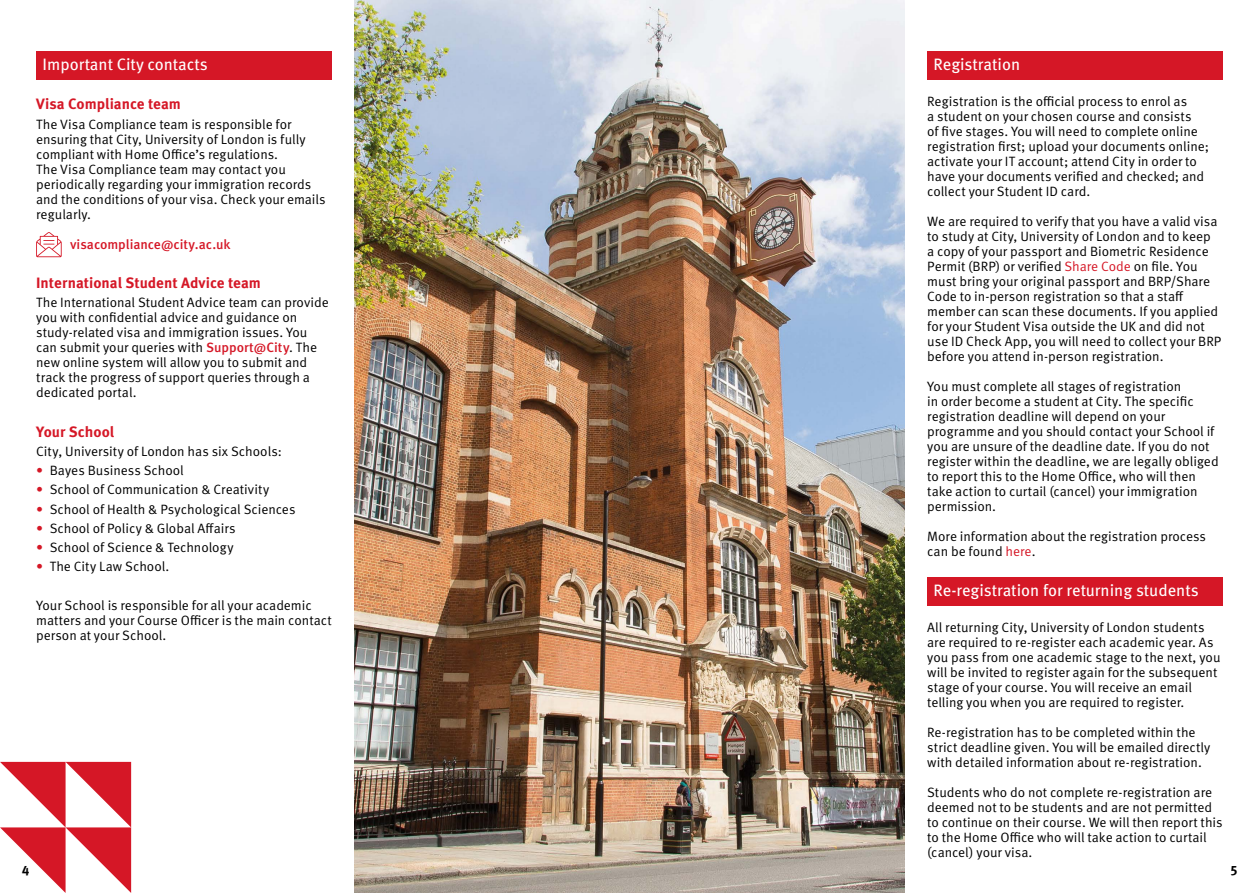
<style>
.page{position:relative;width:1259px;height:893px;background:#fff}
.page>*{position:absolute;margin:0;border:0;box-sizing:border-box;transform-origin:0 0}
.t1{font:16.5px "Meta Pro";color:#fff}
.t2{font:700 15px "Meta Pro";color:#d51726}
.Body_9_10{font:13.5px/15px "Meta Pro Norm";letter-spacing:-.005em;color:#000}
.Body_9_10-2{font:500 13.5px "Meta Pro";letter-spacing:-.005em;color:#d51726}
.t3{font:700 13.5px "Meta Pro";color:#000}
.s1{font-family:"Meta Pro";font-weight:500;color:#d51726}
.s2{color:#d51726}
</style>
<div class="page">
<img style="left:354px;top:0;width:551px;height:893px">
<div style="left:36px;top:51px;width:296px;height:28px;background:#d51726"></div>
<svg style="left:36px;top:232px;width:26px;height:25px"></svg>
<div style="left:927px;top:51px;width:295px;height:28px;background:#d51726"></div>
<div style="left:927px;top:577px;width:295px;height:28px;background:#d51726"></div>
<svg style="left:0;top:762px;width:131px;height:131px"></svg>
<h3 class="t1" style="left:43px;top:51px;width:167px">Important City contacts</h3>
<h4 class="t2" style="left:36px;top:93px;width:146px">Visa Compliance team</h4>
<p class="Body_9_10" style="left:36px;top:116px;width:291px">The Visa Compliance team is responsible for ensuring that City, University of London is fully compliant with Home Office’s regulations.<br>The Visa Compliance team may contact you periodically regarding your immigration records and the conditions of your visa. Check your emails regularly.</p>
<p class="Body_9_10-2" style="left:70px;top:234px;width:162px">visacompliance@city.ac.uk</p>
<h4 class="t2" style="left:36px;top:271px;width:226px">International Student Advice team</h4>
<p class="Body_9_10" style="left:36px;top:294px;width:294px">The International Student Advice team can provide you with confidential advice and guidance on study-related visa and immigration issues. You can submit your queries with <span class="s1">Support@City</span>. The new online system will allow you to submit and track the progress of support queries through a dedicated portal.</p>
<h4 class="t2" style="left:36px;top:420px;width:80px">Your School</h4>
<p class="Body_9_10" style="left:36px;top:443px;width:247px">City, University of London has six Schools:</p>
<p class="Body_9_10" style="left:36px;top:462px;width:149px"><span class="s2">•</span> Bayes Business School</p>
<p class="Body_9_10" style="left:36px;top:481px;width:235px"><span class="s2">•</span> School of Communication &amp; Creativity</p>
<p class="Body_9_10" style="left:36px;top:500px;width:261px"><span class="s2">•</span> School of Health &amp; Psychological Sciences</p>
<p class="Body_9_10" style="left:36px;top:520px;width:201px"><span class="s2">•</span> School of Policy &amp; Global Affairs</p>
<p class="Body_9_10" style="left:36px;top:539px;width:199px"><span class="s2">•</span> School of Science &amp; Technology</p>
<p class="Body_9_10" style="left:36px;top:558px;width:135px"><span class="s2">•</span> The City Law School.</p>
<p class="Body_9_10" style="left:36px;top:597px;width:297px">Your School is responsible for all your academic matters and your Course Officer is the main contact person at your School.</p>
<h3 class="t1" style="left:933px;top:51px;width:88px">Registration</h3>
<p class="Body_9_10" style="left:927px;top:93px;width:283px">Registration is the official process to enrol as<br>a student on your chosen course and consists<br>of five stages. You will need to complete online registration first; upload your documents online; activate your IT account; attend City in order to have your documents verified and checked; and collect your Student ID card.</p>
<p class="Body_9_10" style="left:927px;top:213px;width:296px">We are required to verify that you have a valid visa to study at City, University of London and to keep<br>a copy of your passport and Biometric Residence Permit (BRP) or verified <span class="s2">Share Code</span> on file. You must bring your original passport and BRP/Share Code to in-person registration so that a staff member can scan these documents. If you applied for your Student Visa outside the UK and did not use ID Check App, you will need to collect your BRP before you attend in-person registration.</p>
<p class="Body_9_10" style="left:927px;top:378px;width:293px">You must complete all stages of registration<br>in order become a student at City. The specific registration deadline will depend on your programme and you should contact your School if you are unsure of the deadline date. If you do not register within the deadline, we are legally obliged to report this to the Home Office, who will then take action to curtail (cancel) your immigration permission.</p>
<p class="Body_9_10" style="left:927px;top:528px;width:280px">More information about the registration process can be found <span class="s2">here</span>.</p>
<h3 class="t1" style="left:933px;top:577px;width:267px">Re-registration for returning students</h3>
<p class="Body_9_10" style="left:927px;top:619px;width:295px">All returning City, University of London students are required to re-register each academic year. As you pass from one academic stage to the next, you will be invited to register again for the subsequent stage of your course. You will receive an email telling you when you are required to register.</p>
<p class="Body_9_10" style="left:927px;top:724px;width:285px">Re-registration has to be completed within the strict deadline given. You will be emailed directly with detailed information about re-registration.</p>
<p class="Body_9_10" style="left:927px;top:784px;width:297px">Students who do not complete re-registration are deemed not to be students and are not permitted to continue on their course. We will then report this to the Home Office who will take action to curtail (cancel) your visa.</p>
<p class="t3" style="left:22px;top:859px;width:9px">4</p>
<p class="t3" style="left:1230px;top:859px;width:9px">5</p>
</div>
